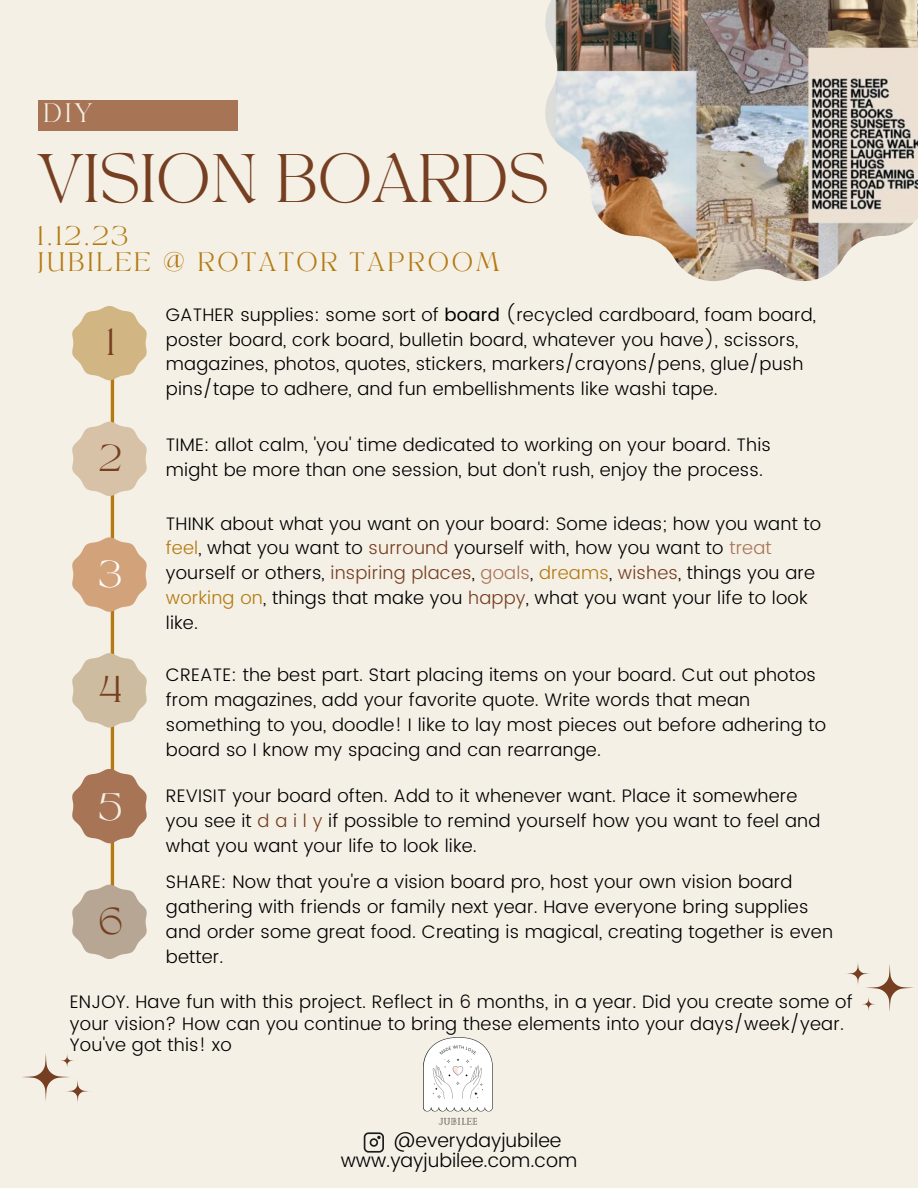
<style>
.page{position:relative;width:918px;height:1188px;background:#f5f0e6}
.page>*{position:absolute;margin:0;border:0;box-sizing:border-box;transform-origin:0 0}
.t1{font:48px "TANAEGEAN";color:#763f21}
.t2{font:26.1px "TANAEGEAN";color:#763f21}
.t3{font:26.1px "TANAEGEAN";color:#fff}
.t4{font:26.1px "TANAEGEAN";color:#f5f0e6}
.t5{font:300 19.2px "Poppins";color:#000}
.t6{font:18.75px/25.8px "TANAEGEAN";letter-spacing:.16em;color:#b47a11}
.t7{font:18.75px "TANAEGEAN";color:#f5f0e6}
.t8{font:300 18.15px/24.8px "Poppins";letter-spacing:.01em;color:#000}
.s1{font-weight:400}
.s2{color:#b47a11}
.s3{color:#763f21}
.s4{color:#a87456}
</style>
<div class="page">
<hr style="left:111px;top:348px;width:3px;height:577px;background:#b47a11">
<svg style="left:72px;top:306px;width:75px;height:74px"></svg>
<svg style="left:72px;top:422px;width:75px;height:74px"></svg>
<svg style="left:72px;top:769px;width:75px;height:74px"></svg>
<svg style="left:72px;top:537px;width:75px;height:75px"></svg>
<svg style="left:72px;top:885px;width:75px;height:74px"></svg>
<svg style="left:72px;top:653px;width:75px;height:75px"></svg>
<div style="left:38px;top:100px;width:199px;height:31px;background:#a87456"></div>
<img style="left:545px;top:0;width:373px;height:281px">
<img style="left:423px;top:1037px;width:70px;height:88px">
<svg style="left:364px;top:1132px;width:20px;height:21px"></svg>
<svg style="left:22px;top:1053px;width:67px;height:50px"></svg>
<svg style="left:846px;top:962px;width:68px;height:50px"></svg>
<p class="t7" style="left:44px;top:102px;width:51px">DIY</p>
<h1 class="t1" style="left:38px;top:151px;width:513px">VISION BOARDS</h1>
<p class="t6" style="left:38px;top:226px;width:463px">1.12.23<br>JUBILEE @ ROTATOR TAPROOM</p>
<h2 class="t2" style="left:106px;top:327px;width:10px">1</h2>
<h2 class="t2" style="left:100px;top:443px;width:23px">2</h2>
<h2 class="t3" style="left:99px;top:559px;width:25px">3</h2>
<h2 class="t2" style="left:100px;top:674px;width:24px">4</h2>
<h2 class="t4" style="left:99px;top:792px;width:25px">5</h2>
<h2 class="t2" style="left:98px;top:906px;width:26px">6</h2>
<p class="t8" style="left:166px;top:302px;width:652px">GATHER supplies: some sort of <span class="s1">board</span> (recycled cardboard, foam board, poster board, cork board, bulletin board, whatever you have), scissors, magazines, photos, quotes, stickers, markers/crayons/pens, glue/push pins/tape to adhere, and fun embellishments like washi tape.</p>
<p class="t8" style="left:166px;top:432px;width:607px">TIME: allot calm, 'you' time dedicated to working on your board. This might be more than one session, but don't rush, enjoy the process.</p>
<p class="t8" style="left:166px;top:511px;width:657px">THINK about what you want on your board: Some ideas; how you want to <span class="s2">feel</span>, what you want to <span class="s3">surround</span> yourself with, how you want to <span class="s4">treat </span>yourself or others, <span class="s3">inspiring places</span>, <span class="s4">goals</span>, <span class="s2">dreams</span>, <span class="s3">wishes</span>, things you are <span class="s2">working on</span>, things that make you <span class="s3">happy</span>, what you want your life to look like.</p>
<p class="t8" style="left:166px;top:662px;width:662px">CREATE: the best part. Start placing items on your board. Cut out photos from magazines, add your favorite quote. Write words that mean something to you, doodle! I like to lay most pieces out before adhering to board so I know my spacing and can rearrange.</p>
<p class="t8" style="left:166px;top:784px;width:656px">REVISIT your board often. Add to it whenever want. Place it somewhere you see it <span class="s3">d a i l y</span> if possible to remind yourself how you want to feel and what you want your life to look like.</p>
<p class="t8" style="left:166px;top:869px;width:669px">SHARE: Now that you're a vision board pro, host your own vision board gathering with friends or family next year. Have everyone bring supplies and order some great food. Creating is magical, creating together is even better.</p>
<p class="t8" style="left:70px;top:991px;width:784px;line-height:21.3px">ENJOY. Have fun with this project. Reflect in 6 months, in a year. Did you create some of your vision? How can you continue to bring these elements into your days/week/year.<br>You've got this! xo</p>
<p class="t5" style="left:394px;top:1129px;width:169px">@everydayjubilee</p>
<p class="t5" style="left:341px;top:1149px;width:238px">www.yayjubilee.com.com</p>
</div>
